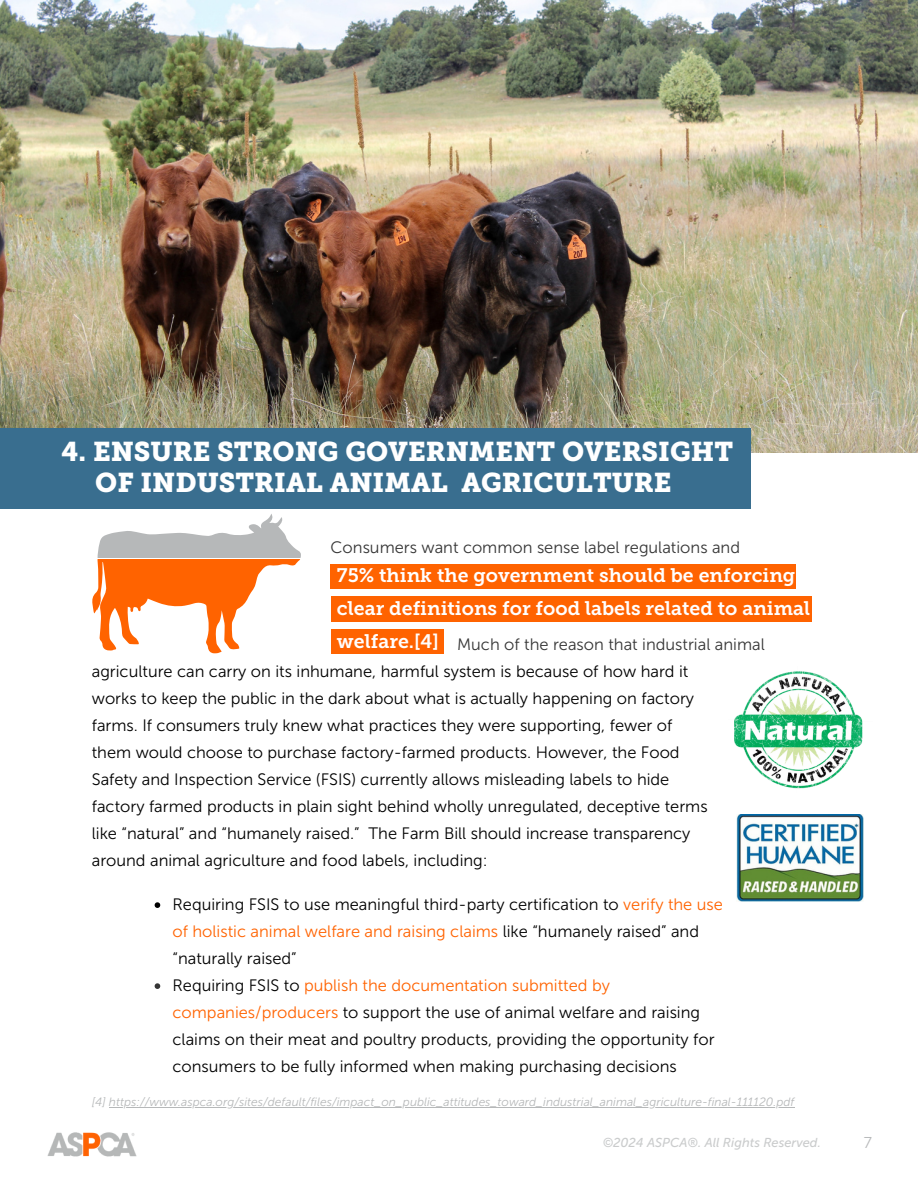
<style>
.page{position:relative;width:918px;height:1188px;background:#fff}
.page>*{position:absolute;margin:0;border:0;box-sizing:border-box;transform-origin:0 0}
.t1{font:27px/31.5px "Museo Slab 900";color:#fff}
.t2{font:19.5px/32.7px "Museo Slab 700";color:#fff}
.t3{font:16.5px/27px "Museo Sans 300";color:#000}
.t4{font:16.5px "Museo Sans 300";color:#363636}
.t5{font:15.6px "Museo Sans 300";color:#b6b8b9}
.t6{font:italic 12.9px "Museo Sans 500";color:#9fa2a3}
.t7{font:italic 12px "Museo Sans 300";color:#b6b8b9}
.s1{color:#ff6300}
</style>
<div class="page">
<img style="left:0;top:0;width:918px;height:453px">
<div style="left:0;top:428px;width:751px;height:81px;background:#396e8f"></div>
<img style="left:734px;top:671px;width:129px;height:118px">
<img style="left:737px;top:815px;width:127px;height:86px">
<div style="left:331px;top:629px;width:112px;height:24px;background:#ff6300"></div>
<div style="left:331px;top:564px;width:465px;height:25px;background:#ff6300"></div>
<div style="left:331px;top:597px;width:480px;height:25px;background:#ff6300"></div>
<svg style="left:92px;top:514px;width:209px;height:139px"></svg>
<svg style="left:155px;top:902px;width:5px;height:6px"></svg>
<svg style="left:155px;top:983px;width:5px;height:6px"></svg>
<hr style="left:109px;top:1107px;width:686px;height:1px;background:#b6b8b9">
<img style="left:48px;top:1132px;width:88px;height:25px">
<h1 class="t1" style="left:95px;top:436px;width:639px;text-indent:-34px">4. ENSURE STRONG GOVERNMENT OVERSIGHT<br>OF INDUSTRIAL ANIMAL AGRICULTURE</h1>
<p class="t4" style="left:331px;top:537px;width:411px">Consumers want common sense label regulations and</p>
<p class="t2" style="left:337px;top:559px;width:475px">75% think the government should be enforcing clear definitions for food labels related to animal welfare.[4]</p>
<p class="t4" style="left:457px;top:635px;width:309px">Much of the reason that industrial animal</p>
<p class="t3" style="left:92px;top:657px;width:617px">agriculture can carry on its inhumane, harmful system is because of how hard it works to keep the public in the dark about what is actually happening on factory farms. If consumers truly knew what practices they were supporting, fewer of them would choose to purchase factory-farmed products. However, the Food Safety and Inspection Service (FSIS) currently allows misleading labels to hide factory farmed products in plain sight behind wholly unregulated, deceptive terms like “natural” and “humanely raised.” The Farm Bill should increase transparency around animal agriculture and food labels, including:</p>
<p class="t3" style="left:173px;top:891px;width:552px">Requiring FSIS to use meaningful third-party certification to <span class="s1">verify the use of holistic animal welfare and raising claims</span> like “humanely raised” and “naturally raised”<br>Requiring FSIS to <span class="s1">publish the documentation submitted by companies/producers</span> to support the use of animal welfare and raising claims on their meat and poultry products, providing the opportunity for consumers to be fully informed when making purchasing decisions</p>
<p class="t7" style="left:92px;top:1095px;width:704px">[4] https://www.aspca.org/sites/default/files/impact_on_public_attitudes_toward_industrial_animal_agriculture-final-111120.pdf</p>
<p class="t6" style="left:602px;top:1135px;width:220px">©2024 ASPCA®. All Rights Reserved.</p>
<p class="t5" style="left:864px;top:1133px;width:10px">7</p>
</div>
